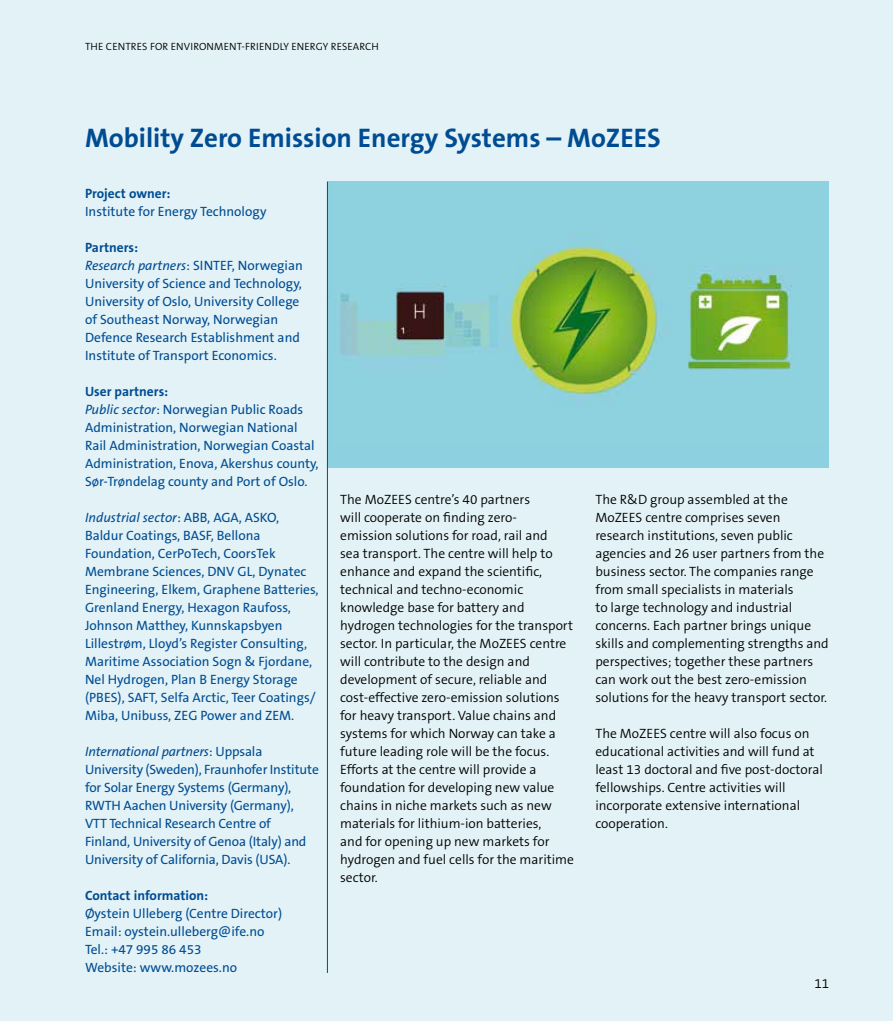
<style>
.page{position:relative;width:893px;height:1021px;background:#fff}
.page>*{position:absolute;margin:0;border:0;box-sizing:border-box;transform-origin:0 0}
.t1{font:700 27px "The Sans B7";color:#004c93}
.t2{font:300 13.5px/18px "The Sans B4";color:#000}
.t3{font:13.5px/18px "The Sans B5 Plain";color:#004c93}
.t4{font:700 13.5px "The Sans B7";color:#004c93}
.t5{font:300 10.5px "The Sans B4";letter-spacing:.01em;color:#000}
.s1{font-style:italic}
</style>
<div class="page">
<div style="left:0;top:0;width:893px;height:1020px;background:#e2f2f6"></div>
<div style="left:327px;top:182px;width:501px;height:286px;background:#8dd0df"></div>
<img style="left:341px;top:234px;width:451px;height:169px">
<hr style="left:327px;top:182px;width:1px;height:790px;background:#004c93">
<p class="t5" style="left:85px;top:41px;width:295px">THE CENTRES FOR ENVIRONMENT-FRIENDLY ENERGY RESEARCH</p>
<h1 class="t1" style="left:85px;top:123px;width:577px">Mobility Zero Emission Energy Systems – MoZEES</h1>
<p class="t4" style="left:85px;top:186px;width:87px">Project owner:</p>
<p class="t3" style="left:85px;top:203px;width:183px">Institute for Energy Technology</p>
<p class="t4" style="left:85px;top:240px;width:55px">Partners:</p>
<p class="t3" style="left:85px;top:257px;width:219px"><span class="s1">Research partners</span>: SINTEF, Norwegian University of Science and Technology, University of Oslo, University College of Southeast Norway, Norwegian Defence Research Establishment and Institute of Transport Economics.</p>
<p class="t4" style="left:85px;top:384px;width:85px">User partners:</p>
<p class="t3" style="left:85px;top:401px;width:235px"><span class="s1">Public sector</span>: Norwegian Public Roads Administration, Norwegian National Rail Administration, Norwegian Coastal Administration, Enova, Akershus county, Sør-Trøndelag county and Port of Oslo.</p>
<p class="t3" style="left:85px;top:509px;width:235px"><span class="s1">Industrial sector</span>: ABB, AGA, ASKO, Baldur Coatings, BASF, Bellona Foundation, CerPoTech, CoorsTek Membrane Sciences, DNV GL, Dynatec Engineering, Elkem, Graphene Batteries, Grenland Energy, Hexagon Raufoss, Johnson Matthey, Kunnskapsbyen Lillestrøm, Lloyd’s Register Consulting, Maritime Association Sogn &amp; Fjordane, Nel Hydrogen, Plan B Energy Storage (PBES), SAFT, Selfa Arctic, Teer Coatings/ Miba, Unibuss, ZEG Power and ZEM.</p>
<p class="t3" style="left:85px;top:743px;width:235px"><span class="s1">International partners</span>: Uppsala University (Sweden), Fraunhofer Institute for Solar Energy Systems (Germany), RWTH Aachen University (Germany), VTT Technical Research Centre of Finland, University of Genoa (Italy) and University of California, Davis (USA).</p>
<p class="t4" style="left:85px;top:888px;width:125px">Contact information:</p>
<p class="t3" style="left:85px;top:905px;width:199px">Øystein Ulleberg (Centre Director)<br>Email: oystein.ulleberg@ife.no<br>Tel.: +47 995 86 453<br>Website: www.mozees.no</p>
<p class="t2" style="left:340px;top:491px;width:235px">The MoZEES centre’s 40 partners<br>will cooperate on finding zero-<br>emission solutions for road, rail and<br>sea transport. The centre will help to enhance and expand the scientific, technical and techno-economic knowledge base for battery and hydrogen technologies for the transport sector. In particular, the MoZEES centre will contribute to the design and development of secure, reliable and cost-effective zero-emission solutions for heavy transport. Value chains and systems for which Norway can take a future leading role will be the focus.<br>Efforts at the centre will provide a foundation for developing new value chains in niche markets such as new materials for lithium-ion batteries,<br>and for opening up new markets for hydrogen and fuel cells for the maritime sector.</p>
<p class="t2" style="left:595px;top:491px;width:235px">The R&amp;D group assembled at the MoZEES centre comprises seven research institutions, seven public agencies and 26 user partners from the business sector. The companies range from small specialists in materials<br>to large technology and industrial concerns. Each partner brings unique skills and complementing strengths and perspectives; together these partners can work out the best zero-emission solutions for the heavy transport sector.</p>
<p class="t2" style="left:595px;top:725px;width:229px">The MoZEES centre will also focus on educational activities and will fund at least 13 doctoral and five post-doctoral fellowships. Centre activities will incorporate extensive international cooperation.</p>
<p class="t2" style="left:814px;top:975px;width:16px">11</p>
</div>
